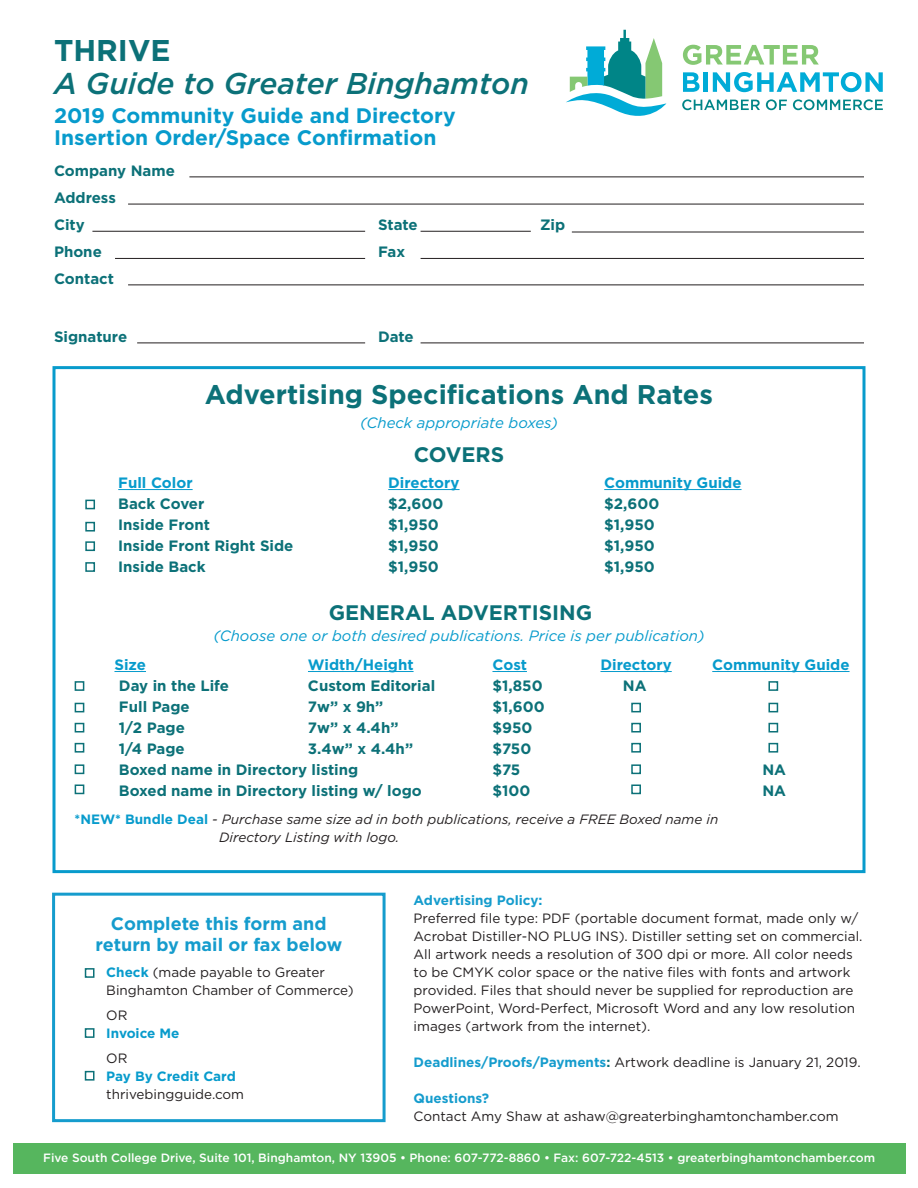
<style>
.page{position:relative;width:918px;height:1188px;background:#fff}
.page>*{position:absolute;margin:0;border:0;box-sizing:border-box;transform-origin:0 0}
.t1{font:italic 500 30px "Gotham";color:#0c7178}
.t2{font:700 30px "Gotham";color:#0c7178}
.t3{font:700 27px "Gotham";color:#0c7178}
.t4{font:700 21px/22.5px "Gotham";color:#079bcc}
.t5{font:700 21px "Gotham";color:#0c7178}
.t6{font:700 18px/21px "Gotham";color:#159ccd;text-align:center}
.t7{font:700 15px/27px "Gotham";color:#0c7178}
.t8{font:italic 15px "Gotham";color:#079bcc}
.t9{font:700 15px "Gotham";color:#079bcc}
.t10{font:13.5px/18px "Gotham";color:#231f20}
.t11{font:italic 13.5px/18px "Gotham";color:#231f20}
.t12{font:700 13.5px "Gotham";color:#159ccd}
.t13{font:700 13.5px "Gotham";color:#079bcc}
.t14{font:500 12px "Gotham";color:#fff}
.s1{font-weight:700;font-style:normal;color:#079bcc}
.s2{font-weight:700;color:#159ccd}
.s3{font-weight:700;color:#0c7178}
.s4{font-weight:700;color:#079bcc}
</style>
<div class="page">
<hr style="left:189px;top:177px;width:675px;height:1px;background:#231f20">
<hr style="left:137px;top:343px;width:228px;height:1px;background:#231f20">
<hr style="left:421px;top:343px;width:443px;height:1px;background:#231f20">
<hr style="left:128px;top:204px;width:736px;height:1px;background:#231f20">
<hr style="left:128px;top:285px;width:736px;height:1px;background:#231f20">
<hr style="left:92px;top:231px;width:273px;height:1px;background:#231f20">
<hr style="left:115px;top:258px;width:250px;height:1px;background:#231f20">
<hr style="left:421px;top:258px;width:443px;height:1px;background:#231f20">
<hr style="left:421px;top:231px;width:110px;height:1px;background:#231f20">
<hr style="left:572px;top:232px;width:292px;height:1px;background:#231f20">
<div style="left:52px;top:366px;width:814px;height:507px;border:3px solid #079bcc"></div>
<hr style="left:118px;top:489px;width:75px;height:1px;background:#079bcc">
<hr style="left:388px;top:489px;width:72px;height:1px;background:#079bcc">
<hr style="left:604px;top:489px;width:138px;height:1px;background:#079bcc">
<hr style="left:114px;top:671px;width:32px;height:1px;background:#079bcc">
<hr style="left:308px;top:671px;width:106px;height:1px;background:#079bcc">
<hr style="left:492px;top:671px;width:35px;height:1px;background:#079bcc">
<hr style="left:600px;top:671px;width:72px;height:1px;background:#079bcc">
<hr style="left:712px;top:671px;width:138px;height:1px;background:#079bcc">
<div style="left:75px;top:703px;width:9px;height:9px;border:2px solid #0c7178"></div>
<div style="left:631px;top:703px;width:10px;height:9px;border:2px solid #0c7178"></div>
<div style="left:768px;top:703px;width:10px;height:9px;border:2px solid #0c7178"></div>
<div style="left:75px;top:681px;width:9px;height:10px;border:2px solid #0c7178"></div>
<div style="left:768px;top:681px;width:10px;height:10px;border:2px solid #0c7178"></div>
<div style="left:75px;top:723px;width:9px;height:10px;border:2px solid #0c7178"></div>
<div style="left:631px;top:723px;width:10px;height:10px;border:2px solid #0c7178"></div>
<div style="left:768px;top:723px;width:10px;height:10px;border:2px solid #0c7178"></div>
<div style="left:75px;top:743px;width:9px;height:10px;border:2px solid #0c7178"></div>
<div style="left:631px;top:743px;width:10px;height:10px;border:2px solid #0c7178"></div>
<div style="left:768px;top:743px;width:10px;height:10px;border:2px solid #0c7178"></div>
<div style="left:75px;top:764px;width:9px;height:10px;border:2px solid #0c7178"></div>
<div style="left:631px;top:764px;width:10px;height:10px;border:2px solid #0c7178"></div>
<div style="left:75px;top:784px;width:9px;height:10px;border:2px solid #0c7178"></div>
<div style="left:631px;top:784px;width:10px;height:10px;border:2px solid #0c7178"></div>
<div style="left:85px;top:500px;width:10px;height:9px;border:2px solid #0c7178"></div>
<div style="left:85px;top:522px;width:10px;height:10px;border:2px solid #0c7178"></div>
<div style="left:85px;top:541px;width:10px;height:10px;border:2px solid #0c7178"></div>
<div style="left:85px;top:562px;width:10px;height:10px;border:2px solid #0c7178"></div>
<div style="left:52px;top:893px;width:334px;height:229px;border:3px solid #159ccd"></div>
<div style="left:13px;top:1143px;width:892px;height:31px;background:#56b65e"></div>
<div style="left:85px;top:968px;width:9px;height:10px;border:2px solid #0c7178"></div>
<div style="left:85px;top:1028px;width:9px;height:10px;border:2px solid #0c7178"></div>
<div style="left:85px;top:1071px;width:9px;height:10px;border:2px solid #0c7178"></div>
<svg style="left:683px;top:45px;width:136px;height:20px"></svg>
<svg style="left:683px;top:72px;width:17px;height:20px"></svg>
<hr style="left:704px;top:72px;width:4px;height:20px;background:#00abd7">
<svg style="left:713px;top:72px;width:170px;height:20px"></svg>
<svg style="left:682px;top:99px;width:78px;height:11px"></svg>
<svg style="left:766px;top:99px;width:21px;height:11px"></svg>
<svg style="left:793px;top:99px;width:90px;height:11px"></svg>
<svg style="left:566px;top:30px;width:100px;height:86px"></svg>
<h1 class="t2" style="left:54px;top:32px;width:118px">THRIVE</h1>
<h1 class="t1" style="left:54px;top:63px;width:477px">A Guide to Greater Binghamton</h1>
<h3 class="t4" style="left:54px;top:104px;width:403px">2019 Community Guide and Directory<br>Insertion Order/Space Confirmation</h3>
<p class="t7" style="left:54px;top:157px;width:122px">Company Name<br>Address<br>City</p>
<p class="t7" style="left:378px;top:211px;width:41px">State</p>
<p class="t7" style="left:540px;top:211px;width:27px">Zip</p>
<p class="t7" style="left:54px;top:238px;width:49px">Phone</p>
<p class="t7" style="left:378px;top:238px;width:29px">Fax</p>
<p class="t7" style="left:54px;top:265px;width:62px">Contact</p>
<p class="t7" style="left:54px;top:323px;width:75px">Signature</p>
<p class="t7" style="left:378px;top:323px;width:37px">Date</p>
<h2 class="t3" style="left:205px;top:378px;width:510px">Advertising Specifications And Rates</h2>
<p class="t8" style="left:360px;top:413px;width:199px">(Check appropriate boxes)</p>
<h3 class="t5" style="left:414px;top:442px;width:92px">COVERS</h3>
<p class="t9" style="left:118px;top:474px;width:76px">Full Color</p>
<p class="t9" style="left:388px;top:474px;width:73px">Directory</p>
<p class="t9" style="left:604px;top:474px;width:139px">Community Guide</p>
<p class="t7" style="left:118px;top:490px;width:88px">Back Cover</p>
<p class="t7" style="left:388px;top:490px;width:57px">$2,600</p>
<p class="t7" style="left:604px;top:490px;width:57px">$2,600</p>
<p class="t7" style="left:118px;top:511px;width:93px">Inside Front</p>
<p class="t7" style="left:388px;top:511px;width:52px">$1,950</p>
<p class="t7" style="left:604px;top:511px;width:52px">$1,950</p>
<p class="t7" style="left:118px;top:532px;width:177px">Inside Front Right Side</p>
<p class="t7" style="left:388px;top:532px;width:52px">$1,950</p>
<p class="t7" style="left:604px;top:532px;width:52px">$1,950</p>
<p class="t7" style="left:118px;top:553px;width:89px">Inside Back</p>
<p class="t7" style="left:388px;top:553px;width:52px">$1,950</p>
<p class="t7" style="left:604px;top:553px;width:52px">$1,950</p>
<h3 class="t5" style="left:329px;top:600px;width:265px">GENERAL ADVERTISING</h3>
<p class="t9" style="left:114px;top:656px;width:33px">Size</p>
<p class="t9" style="left:308px;top:656px;width:107px">Width/Height</p>
<p class="t9" style="left:492px;top:656px;width:36px">Cost</p>
<p class="t9" style="left:600px;top:656px;width:73px">Directory</p>
<p class="t9" style="left:712px;top:656px;width:139px">Community Guide</p>
<p class="t7" style="left:119px;top:672px;width:112px">Day in the Life</p>
<p class="t7" style="left:308px;top:672px;width:129px">Custom Editorial</p>
<p class="t7" style="left:492px;top:672px;width:52px">$1,850</p>
<p class="t7" style="left:623px;top:672px;width:25px">NA</p>
<p class="t7" style="left:119px;top:693px;width:72px">Full Page</p>
<p class="t7" style="left:308px;top:693px;width:77px">7w” x 9h”</p>
<p class="t7" style="left:492px;top:693px;width:54px">$1,600</p>
<p class="t7" style="left:119px;top:714px;width:67px">1/2 Page</p>
<p class="t7" style="left:308px;top:714px;width:92px">7w” x 4.4h”</p>
<p class="t7" style="left:492px;top:714px;width:41px">$950</p>
<p class="t7" style="left:119px;top:735px;width:67px">1/4 Page</p>
<p class="t7" style="left:308px;top:735px;width:107px">3.4w” x 4.4h”</p>
<p class="t7" style="left:492px;top:735px;width:40px">$750</p>
<p class="t7" style="left:119px;top:756px;width:241px">Boxed name in Directory listing</p>
<p class="t7" style="left:492px;top:756px;width:29px">$75</p>
<p class="t7" style="left:762px;top:756px;width:25px">NA</p>
<p class="t7" style="left:119px;top:777px;width:304px">Boxed name in Directory listing w/ logo</p>
<p class="t7" style="left:492px;top:777px;width:39px">$100</p>
<p class="t7" style="left:762px;top:777px;width:25px">NA</p>
<p class="t8" style="left:213px;top:626px;width:493px">(Choose one or both desired publications. Price is per publication)</p>
<p class="t11" style="left:219px;top:810px;width:501px;text-indent:-144px"><span class="s1">*NEW* Bundle Deal</span> - Purchase same size ad in both publications, receive a FREE Boxed name in<br>Directory Listing with logo.</p>
<p class="t12" style="left:414px;top:892px;width:130px">Advertising Policy:</p>
<p class="t10" style="left:414px;top:909px;width:450px">Preferred file type: PDF (portable document format, made only w/ Acrobat Distiller-NO PLUG INS). Distiller setting set on commercial.<br>All artwork needs a resolution of 300 dpi or more. All color needs to be CMYK color space or the native files with fonts and artwork provided. Files that should never be supplied for reproduction are PowerPoint, Word-Perfect, Microsoft Word and any low resolution images (artwork from the internet).</p>
<p class="t10" style="left:414px;top:1053px;width:449px"><span class="s2">Deadlines/Proofs/Payments</span><span class="s3">:</span> Artwork deadline is January 21, 2019.</p>
<p class="t12" style="left:414px;top:1090px;width:77px">Questions?</p>
<p class="t10" style="left:414px;top:1107px;width:426px">Contact Amy Shaw at ashaw@greaterbinghamtonchamber.com</p>
<p class="t14" style="left:43px;top:1151px;width:833px">Five South College Drive, Suite 101, Binghamton, NY 13905 • Phone: 607-772-8860 • Fax: 607-722-4513 • greaterbinghamtonchamber.com</p>
<h3 class="t6" style="left:95px;top:913px;width:248px">Complete this form and return by mail or fax below</h3>
<p class="t10" style="left:106px;top:964px;width:249px"><span class="s4">Check</span> (made payable to Greater<br>Binghamton Chamber of Commerce)</p>
<p class="t10" style="left:106px;top:1006px;width:23px">OR</p>
<p class="t13" style="left:106px;top:1025px;width:75px">Invoice Me</p>
<p class="t10" style="left:106px;top:1049px;width:23px">OR</p>
<p class="t13" style="left:106px;top:1068px;width:131px">Pay By Credit Card</p>
<p class="t10" style="left:106px;top:1085px;width:139px">thrivebingguide.com</p>
</div>
